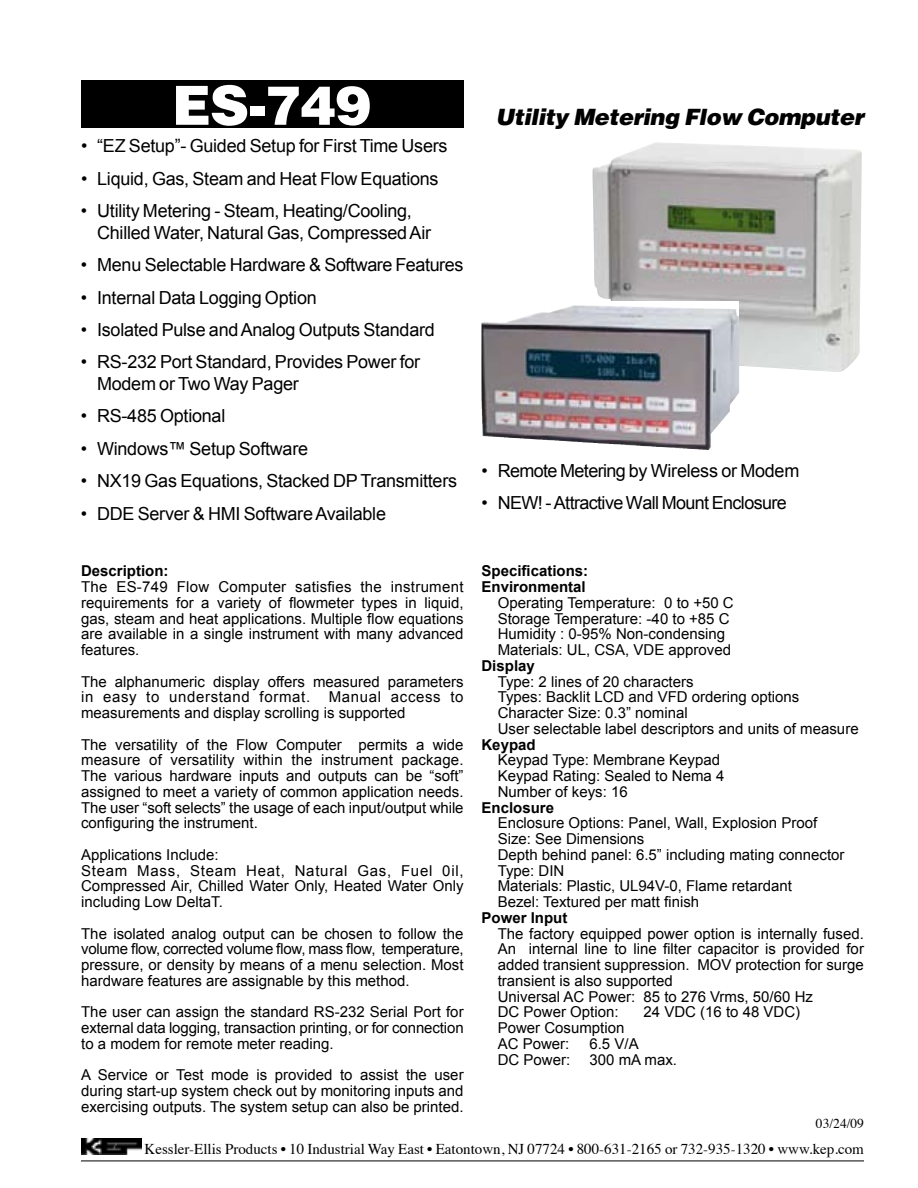
<style>
.page{position:relative;width:918px;height:1188px;background:#fff}
.page>*{position:absolute;margin:0;border:0;box-sizing:border-box;transform-origin:0 0}
.t1{font:900 54px "Helvetica";color:#fff}
.t2{font:italic 900 22.5px "Helvetica";letter-spacing:-.015em;color:#000}
.t3{font:18px/21.6px "Arial";letter-spacing:-.015em;color:#000}
.t4{font:18px "Arial";letter-spacing:-.035em;color:#000}
.t5{font:15px/15.8px "Arial";color:#000}
.t6{font:15px "Times";color:#000}
.t7{font:700 15px/15.8px "Arial";color:#000}
.t8{font:13.5px "Times";color:#000}
</style>
<div class="page">
<img style="left:81px;top:1139px;width:61px;height:15px">
<hr style="left:81px;top:1161px;width:783px;height:1px;background:#000">
<img style="left:592px;top:142px;width:270px;height:230px">
<div style="left:81px;top:81px;width:383px;height:47px;background:#000"></div>
<img style="left:482px;top:302px;width:257px;height:149px">
<img style="left:510px;top:305px;width:65px;height:16px">
<h1 class="t1" style="left:172px;top:70px;width:201px">ES-749</h1>
<p class="t3" style="left:81px;top:136px;width:368px">• “EZ Setup”- Guided Setup for First Time Users</p>
<p class="t3" style="left:81px;top:168px;width:359px">• Liquid, Gas, Steam and Heat Flow Equations</p>
<p class="t3" style="left:97px;top:200px;width:335px;text-indent:-16px">• Utility Metering - Steam, Heating/Cooling,<br>Chilled Water, Natural Gas, CompressedAir</p>
<p class="t3" style="left:81px;top:254px;width:384px">• Menu Selectable Hardware &amp; Software Features</p>
<p class="t3" style="left:81px;top:287px;width:237px">• Internal Data Logging Option</p>
<p class="t3" style="left:81px;top:319px;width:355px">• Isolated Pulse andAnalog Outputs Standard</p>
<p class="t3" style="left:97px;top:352px;width:325px;text-indent:-16px">• RS-232 Port Standard, Provides Power for<br>Modem or Two Way Pager</p>
<p class="t3" style="left:81px;top:406px;width:146px">• RS-485 Optional</p>
<p class="t3" style="left:81px;top:438px;width:229px">• Windows™ Setup Software</p>
<p class="t3" style="left:81px;top:470px;width:378px">• NX19 Gas Equations, Stacked DP Transmitters</p>
<p class="t3" style="left:81px;top:503px;width:307px">• DDE Server &amp; HMI SoftwareAvailable</p>
<p class="t7" style="left:81px;top:564px;width:89px">Description:</p>
<p class="t5" style="left:81px;top:579px;width:384px;text-align:justify">The ES-749 Flow Computer satisfies the instrument requirements for a variety of flowmeter types in liquid, gas, steam and heat applications. Multiple flow equations are available in a single instrument with many advanced features.</p>
<p class="t5" style="left:81px;top:674px;width:384px;text-align:justify">The alphanumeric display offers measured parameters in easy to understand format. Manual access to measurements and display scrolling is supported</p>
<p class="t5" style="left:81px;top:737px;width:384px;text-align:justify">The versatility of the Flow Computer permits a wide measure of versatility within the instrument package.<br>The various hardware inputs and outputs can be “soft” assigned to meet a variety of common application needs.<br>The user “soft selects” the usage of each input/output while configuring the instrument.</p>
<p class="t5" style="left:81px;top:847px;width:384px">Applications Include:<br>Steam Mass, Steam Heat, Natural Gas, Fuel 0il, Compressed Air, Chilled Water Only, Heated Water Only including Low DeltaT.</p>
<p class="t5" style="left:81px;top:926px;width:384px;text-align:justify">The isolated analog output can be chosen to follow the volume flow, corrected volume flow, mass flow, temperature, pressure, or density by means of a menu selection. Most hardware features are assignable by this method.</p>
<p class="t5" style="left:81px;top:1004px;width:384px;text-align:justify">The user can assign the standard RS-232 Serial Port for external data logging, transaction printing, or for connection to a modem for remote meter reading.</p>
<p class="t5" style="left:81px;top:1067px;width:384px;text-align:justify">A Service or Test mode is provided to assist the user during start-up system check out by monitoring inputs and exercising outputs. The system setup can also be printed.</p>
<h2 class="t2" style="left:496px;top:102px;width:370px">Utility Metering Flow Computer</h2>
<p class="t3" style="left:482px;top:460px;width:319px">• Remote Metering by Wireless or Modem</p>
<p class="t4" style="left:481px;top:491px;width:307px">• NEW! - Attractive Wall Mount Enclosure</p>
<p class="t7" style="left:482px;top:564px;width:108px">Specifications:<br>Environmental</p>
<p class="t5" style="left:498px;top:595px;width:238px">Operating Temperature: 0 to +50 C Storage Temperature: -40 to +85 C Humidity : 0-95% Non-condensing Materials: UL, CSA, VDE approved</p>
<p class="t7" style="left:482px;top:658px;width:55px">Display</p>
<p class="t5" style="left:498px;top:674px;width:362px">Type: 2 lines of 20 characters<br>Types: Backlit LCD and VFD ordering options Character Size: 0.3” nominal<br>User selectable label descriptors and units of measure</p>
<p class="t7" style="left:482px;top:737px;width:56px">Keypad</p>
<p class="t5" style="left:498px;top:752px;width:228px">Keypad Type: Membrane Keypad<br>Keypad Rating: Sealed to Nema 4<br>Number of keys: 16</p>
<p class="t7" style="left:482px;top:800px;width:74px">Enclosure</p>
<p class="t5" style="left:498px;top:815px;width:348px">Enclosure Options: Panel, Wall, Explosion Proof Size: See Dimensions<br>Depth behind panel: 6.5” including mating connector Type: DIN<br>Materials: Plastic, UL94V-0, Flame retardant<br>Bezel: Textured per matt finish</p>
<p class="t7" style="left:482px;top:910px;width:87px">Power Input</p>
<p class="t5" style="left:498px;top:926px;width:368px">The factory equipped power option is internally fused.<br>An internal line to line filter capacitor is provided for added transient suppression. MOV protection for surge transient is also supported<br>Universal AC Power: 85 to 276 Vrms, 50/60 Hz<br>DC Power Option:</p>
<p class="t5" style="left:643px;top:1004px;width:158px">24 VDC (16 to 48 VDC)</p>
<p class="t5" style="left:498px;top:1020px;width:128px">Power Cosumption<br>AC Power:</p>
<p class="t5" style="left:589px;top:1036px;width:51px">6.5 V/A</p>
<p class="t5" style="left:498px;top:1052px;width:74px">DC Power:</p>
<p class="t5" style="left:589px;top:1052px;width:89px">300 mA max.</p>
<p class="t8" style="left:816px;top:1111px;width:50px">03/24/09</p>
<p class="t6" style="left:145px;top:1135px;width:721px">Kessler-Ellis Products • 10 Industrial Way East • Eatontown, NJ 07724 • 800-631-2165 or 732-935-1320 • www.kep.com</p>
</div>
